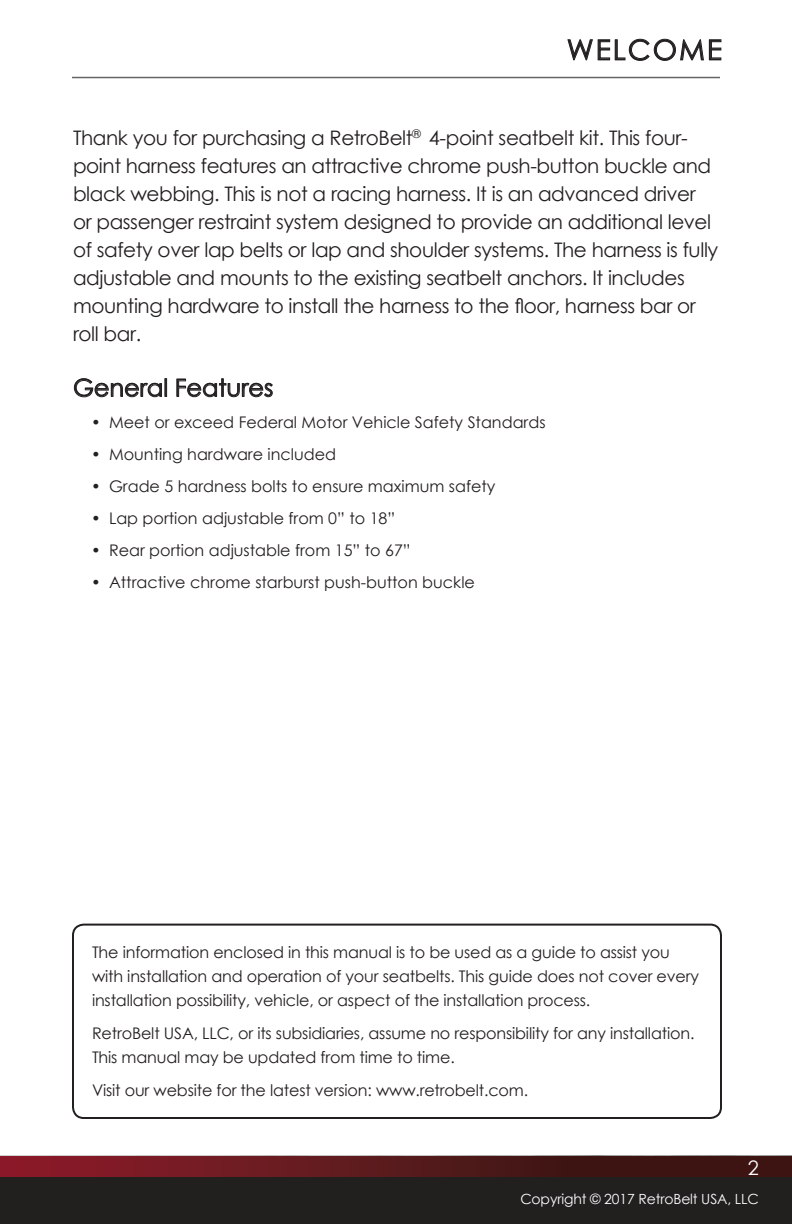
<style>
.page{position:relative;width:792px;height:1224px;background:#fff}
.page>*{position:absolute;margin:0;border:0;box-sizing:border-box;transform-origin:0 0}
.t1{font:28px "Century Gothic";letter-spacing:.075em;color:#231f20}
.t2{font:24px "Century Gothic";color:#231f20}
.t3{font:20px/28px "Century Gothic";letter-spacing:-.02em;color:#231f20}
.t4{font:20px "Century Gothic";color:#fff}
.t5{font:16px/24px "Century Gothic";letter-spacing:-.01em;color:#231f20}
.t6{font:14px "Century Gothic";letter-spacing:-.01em;color:#fff}
</style>
<div class="page">
<img style="left:0;top:1156px;width:792px;height:22px">
<div style="left:0;top:1178px;width:792px;height:46px;background:#221f1f"></div>
<div style="left:0;top:1157px;width:792px;height:20px;background:linear-gradient(to right,#8a1d2a,#2d140e)"></div>
<hr style="left:72px;top:77px;width:648px;height:1px;background:#636466">
<svg style="left:567px;top:38px;width:155px;height:23px"></svg>
<svg style="left:73px;top:378px;width:89px;height:20px"></svg>
<div style="left:164px;top:378px;width:3px;height:19px;border:1px solid #231f20"></div>
<svg style="left:176px;top:378px;width:97px;height:20px"></svg>
<div style="left:72px;top:924px;width:650px;height:195px;border:2px solid #231f20;border-radius:11px"></div>
<h1 class="t1" style="left:567px;top:30px;width:157px">WELCOME</h1>
<p class="t3" style="left:73px;top:123px;width:647px">Thank you for purchasing a RetroBelt<sup>®</sup> 4-point seatbelt kit. This four&shy;point harness features an attractive chrome push-button buckle and black webbing. This is not a racing harness. It is an advanced driver or passenger restraint system designed to provide an additional level of safety over lap belts or lap and shoulder systems. The harness is fully adjustable and mounts to the existing seatbelt anchors. It includes mounting hardware to install the harness to the floor, harness bar or roll bar.</p>
<h2 class="t2" style="left:73px;top:371px;width:202px">General Features</h2>
<p class="t5" style="left:91px;top:410px;width:456px">• Meet or exceed Federal Motor Vehicle Safety Standards</p>
<p class="t5" style="left:91px;top:442px;width:247px">• Mounting hardware included</p>
<p class="t5" style="left:91px;top:474px;width:406px">• Grade 5 hardness bolts to ensure maximum safety</p>
<p class="t5" style="left:91px;top:506px;width:306px">• Lap portion adjustable from 0” to 18”</p>
<p class="t5" style="left:91px;top:538px;width:321px">• Rear portion adjustable from 15” to 67”</p>
<p class="t5" style="left:91px;top:570px;width:385px">• Attractive chrome starburst push-button buckle</p>
<p class="t5" style="left:92px;top:940px;width:609px">The information enclosed in this manual is to be used as a guide to assist you with installation and operation of your seatbelts. This guide does not cover every installation possibility, vehicle, or aspect of the installation process.</p>
<p class="t5" style="left:92px;top:1021px;width:604px">RetroBelt USA, LLC, or its subsidiaries, assume no responsibility for any installation.<br>This manual may be updated from time to time.</p>
<p class="t5" style="left:92px;top:1078px;width:438px">Visit our website for the latest version: www.retrobelt.com.</p>
<p class="t4" style="left:748px;top:1153px;width:13px">2</p>
<p class="t6" style="left:520px;top:1189px;width:240px">Copyright © 2017 RetroBelt USA, LLC</p>
</div>
